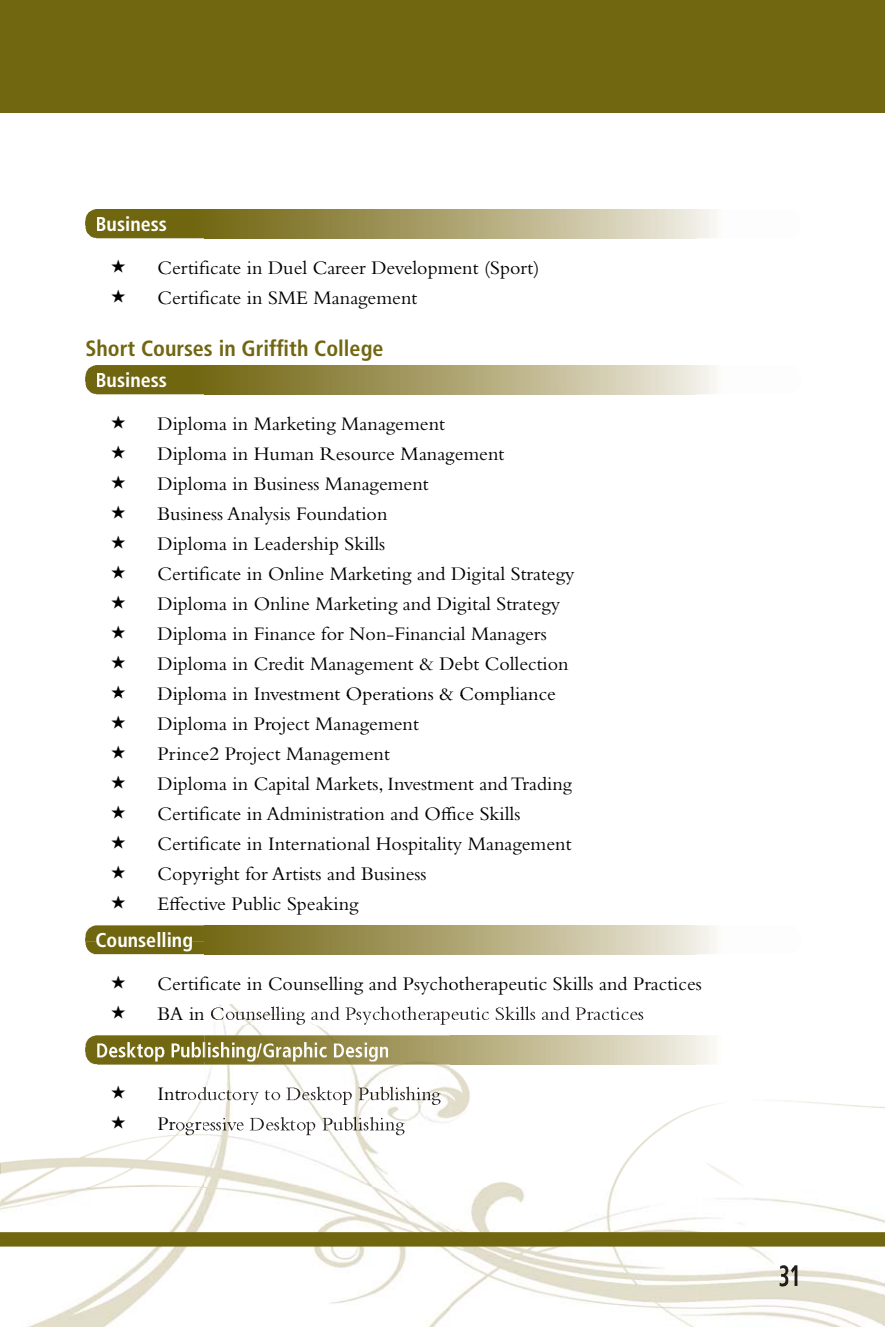
<style>
.page{position:relative;width:885px;height:1327px;background:#fff}
.page>*{position:absolute;margin:0;border:0;box-sizing:border-box;transform-origin:0 0}
.t1{font:700 condensed 22px "Frutiger LT Std";color:#716711}
.t2{font:20px/30px "Bembo Std";color:#000}
.t3{font:700 condensed 20px "Frutiger LT Std";color:#fff}
</style>
<div class="page">
<div style="left:0;top:0;width:884px;height:113px;background:#716711"></div>
<img style="left:85px;top:209px;width:632px;height:29px">
<img style="left:97px;top:216px;width:69px;height:15px">
<img style="left:85px;top:365px;width:632px;height:29px">
<img style="left:97px;top:372px;width:69px;height:15px">
<img style="left:85px;top:925px;width:632px;height:29px">
<div style="left:97px;top:932px;width:95px;height:20px;background:#706610"></div>
<img style="left:0;top:1004px;width:884px;height:323px">
<svg style="left:176px;top:1118px;width:28px;height:17px"></svg>
<img style="left:158px;top:1118px;width:18px;height:12px">
<img style="left:111px;top:1116px;width:14px;height:13px">
<img style="left:159px;top:1086px;width:90px;height:14px">
<svg style="left:187px;top:1087px;width:1px;height:13px"></svg>
<img style="left:111px;top:1085px;width:1px;height:13px">
<img style="left:85px;top:1035px;width:715px;height:29px">
<img style="left:170px;top:1006px;width:473px;height:18px">
<svg style="left:158px;top:1007px;width:11px;height:13px"></svg>
<img style="left:111px;top:1005px;width:1px;height:13px">
<img style="left:236px;top:1117px;width:168px;height:18px">
<img style="left:353px;top:1127px;width:51px;height:8px">
<img style="left:237px;top:1128px;width:114px;height:7px">
<svg style="left:227px;top:1122px;width:9px;height:8px"></svg>
<img style="left:204px;top:1118px;width:23px;height:4px">
<img style="left:204px;top:1122px;width:23px;height:8px">
<img style="left:249px;top:1086px;width:192px;height:19px">
<img style="left:389px;top:1096px;width:51px;height:9px">
<img style="left:251px;top:1098px;width:136px;height:7px">
<img style="left:204px;top:1094px;width:43px;height:6px">
<img style="left:283px;top:1055px;width:105px;height:6px">
<img style="left:215px;top:1019px;width:232px;height:5px">
<img style="left:452px;top:1018px;width:190px;height:2px">
<img style="left:779px;top:1265px;width:18px;height:21px">
<svg style="left:112px;top:1115px;width:13px;height:13px"></svg>
<svg style="left:112px;top:1085px;width:13px;height:13px"></svg>
<svg style="left:112px;top:1005px;width:13px;height:13px"></svg>
<p class="t3" style="left:95px;top:216px;width:73px">Business</p>
<p class="t2" style="left:157px;top:255px;width:383px">Certificate in Duel Career Development (Sport)<br>Certificate in SME Management</p>
<p class="t1" style="left:85px;top:339px;width:299px">Short Courses in Griffith College</p>
<p class="t3" style="left:95px;top:372px;width:73px">Business</p>
<p class="t2" style="left:157px;top:411px;width:418px">Diploma in Marketing Management<br>Diploma in Human Resource Management Diploma in Business Management<br>Business Analysis Foundation<br>Diploma in Leadership Skills<br>Certificate in Online Marketing and Digital Strategy Diploma in Online Marketing and Digital Strategy Diploma in Finance for Non-Financial Managers Diploma in Credit Management &amp; Debt Collection Diploma in Investment Operations &amp; Compliance Diploma in Project Management<br>Prince2 Project Management<br>Diploma in Capital Markets, Investment and Trading Certificate in Administration and Of<br>Certificate in International Hospitality Management Copyright for Artists and Business<br>Effective Public Speaking</p>
<p class="t2" style="left:441px;top:801px;width:81px">ffice Skills</p>
<p class="t3" style="left:95px;top:932px;width:99px">Counselling</p>
<p class="t2" style="left:157px;top:971px;width:545px">Certificate in Counselling and Psychotherapeutic Skills and Practices</p>
<p class="t2" style="left:157px;top:1001px;width:49px">BA in</p>
<p class="t2" style="left:157px;top:1081px;width:41px">Intro</p>
<p class="t2" style="left:157px;top:1111px;width:54px">Pr re</p>
</div>
